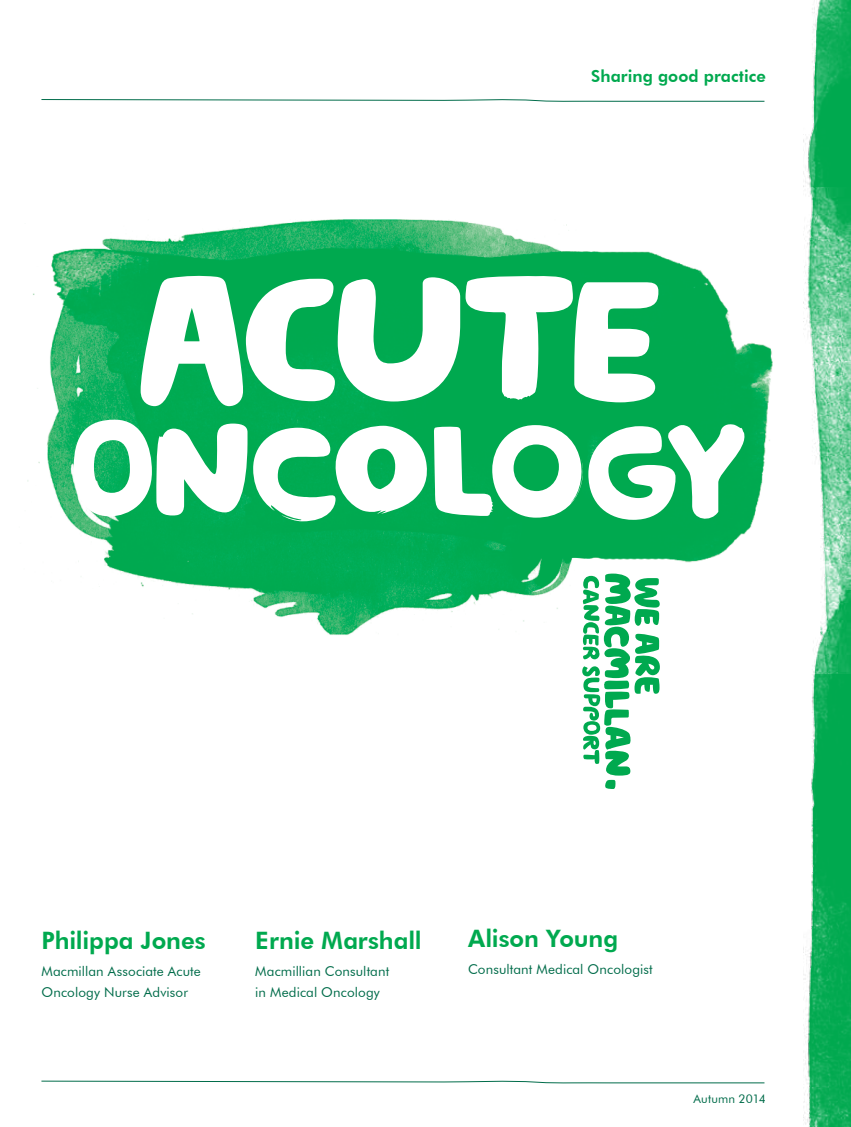
<style>
.page{position:relative;width:851px;height:1127px;background:#fff}
.page>*{position:absolute;margin:0;border:0;box-sizing:border-box;transform-origin:0 0}
.t1{font:800 24px "Futura BT";letter-spacing:-.005em;color:#00a94f}
.t2{font:800 16.5px "Futura BT";letter-spacing:.005em;color:#00a94f}
.t3{font:13.5px/21px "Futura BT";letter-spacing:.01em;color:#006c4a}
.t4{font:12px "Futura BT";letter-spacing:.01em;color:#006c4a}
</style>
<div class="page">
<img style="left:803px;top:0;width:47px;height:1127px">
<img style="left:27px;top:187px;width:823px;height:487px">
<svg style="left:41px;top:1080px;width:724px;height:4px"></svg>
<svg style="left:582px;top:573px;width:77px;height:216px"></svg>
<svg style="left:41px;top:99px;width:724px;height:3px"></svg>
<svg style="left:74px;top:420px;width:675px;height:103px"></svg>
<svg style="left:141px;top:275px;width:517px;height:131px"></svg>
<p class="t2" style="left:591px;top:66px;width:176px">Sharing good practice</p>
<h1 class="t1" style="left:41px;top:925px;width:166px">Philippa Jones</h1>
<p class="t3" style="left:41px;top:960px;width:161px">Macmillan Associate Acute<br>Oncology Nurse Advisor</p>
<h1 class="t1" style="left:255px;top:925px;width:168px">Ernie Marshall</h1>
<p class="t3" style="left:255px;top:960px;width:135px">Macmillian Consultant in Medical Oncology</p>
<h1 class="t1" style="left:468px;top:923px;width:152px">Alison Young</h1>
<p class="t3" style="left:468px;top:958px;width:186px">Consultant Medical Oncologist</p>
<p class="t4" style="left:693px;top:1091px;width:74px">Autumn 2014</p>
</div>
